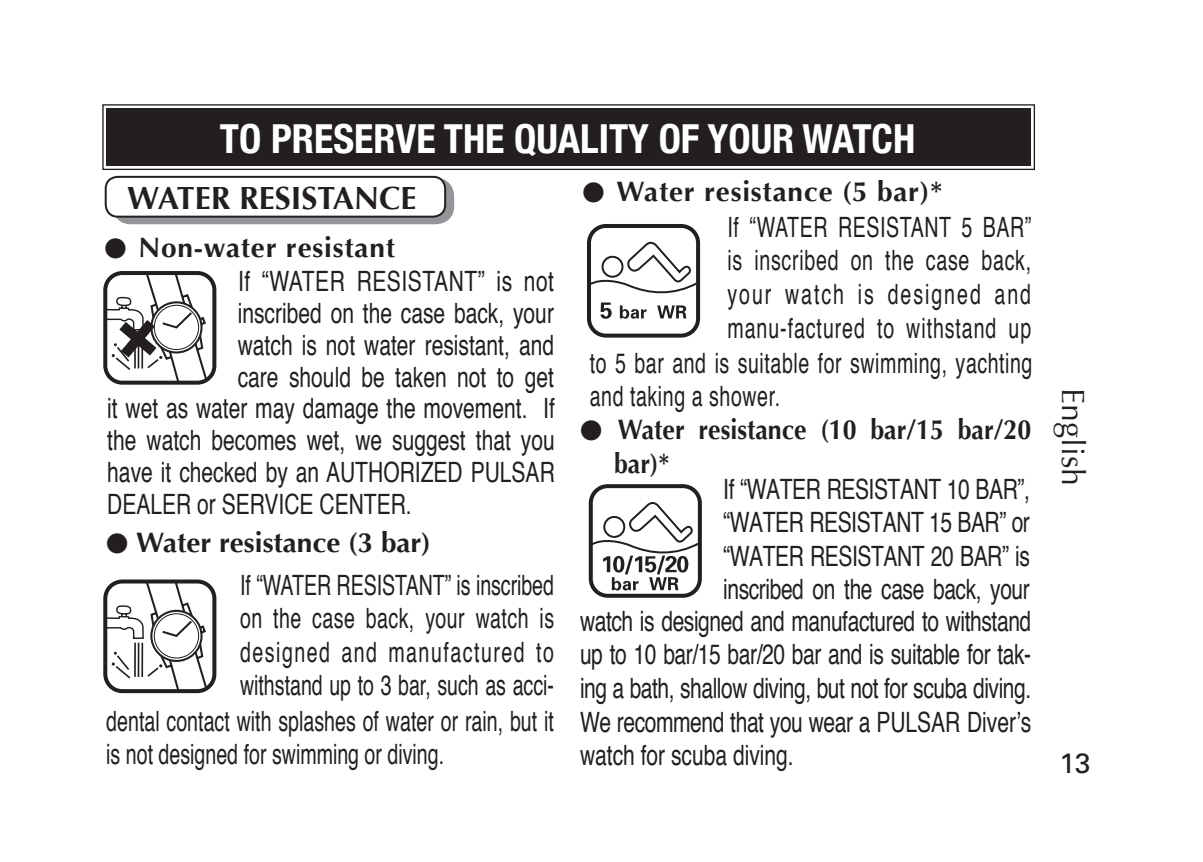
<style>
.page{position:relative;width:1203px;height:862px;background:#fff}
.page>*{position:absolute;margin:0;border:0;box-sizing:border-box;transform-origin:0 0}
.t1{font:700 condensed 40px "Helvetica Neue";color:#fff}
.t2{font:700 32px "Optima";color:#231f20}
.t3{font:32px "Optima";color:#231f20}
.t4{font:28px/33.6px "Helvetica";color:#231f20;text-align:justify;scale:.75 1}
.t5{font:28px/33.6px "Helvetica";color:#231f20;text-align:justify;scale:.7 1}
.t6{font:28px "Helvetica";letter-spacing:.03em;color:#231f20;scale:.7 1}
.t7{font:700 28px "Optima";letter-spacing:.03em;color:#231f20}
.t8{font:700 28px/33.6px "Optima";color:#231f20;scale:.89 1}
.t9{font:28px "Helvetica";letter-spacing:.045em;color:#231f20;scale:.7 1}
.t10{font:28px "Helvetica";letter-spacing:.035em;color:#231f20;scale:.7 1}
.t11{font:28px "Helvetica";letter-spacing:.1em;color:#231f20;scale:.7 1}
.t12{font:700 28px "Optima";color:#231f20}
.t13{font:28px "Univers";color:#231f20}
</style>
<div class="page">
<svg style="left:102px;top:104px;width:933px;height:67px;background:#3a3637"></svg>
<div style="left:109px;top:111px;width:919px;height:52px;border:1px solid #231f20"></div>
<div style="left:115px;top:180px;width:337px;height:42px;background:#939598;border-radius:16px"></div>
<div style="left:113px;top:178px;width:341px;height:46px;border:4px solid #939598;border-radius:16px"></div>
<div style="left:106px;top:177px;width:339px;height:40px;background:#fff;border-radius:12px"></div>
<div style="left:105px;top:176px;width:341px;height:42px;border:2px solid #231f20;border-radius:12px"></div>
<div style="left:103px;top:271px;width:113px;height:114px;border:4px solid #231f20;border-radius:17px"></div>
<svg style="left:104px;top:271px;width:105px;height:114px"></svg>
<svg style="left:592px;top:241px;width:103px;height:78px"></svg>
<div style="left:587px;top:224px;width:113px;height:114px;border:4px solid #231f20;border-radius:17px"></div>
<svg style="left:593px;top:500px;width:108px;height:90px"></svg>
<div style="left:588px;top:484px;width:113px;height:114px;border:4px solid #231f20;border-radius:17px"></div>
<div style="left:103px;top:579px;width:113px;height:114px;border:4px solid #231f20;border-radius:17px"></div>
<svg style="left:104px;top:579px;width:105px;height:114px"></svg>
<h1 class="t1" style="left:220px;top:115px;width:696px">TO PRESERVE THE QUALITY OF YOUR WATCH</h1>
<p class="t2" style="left:127px;top:179px;width:290px">WATER RESISTANCE</p>
<p class="t7" style="left:104px;top:231px;width:292px">● Non-water resistant</p>
<p class="t7" style="left:582px;top:175px;width:361px">● Water resistance (5 bar)*</p>
<p class="t6" style="left:727px;top:203px;width:435px">If “WATER RESISTANT 5 BAR”</p>
<p class="t10" style="left:727px;top:237px;width:435px">is inscribed on the case back,</p>
<p class="t11" style="left:727px;top:270px;width:435px">your watch is designed and</p>
<p class="t9" style="left:727px;top:304px;width:435px">manu-factured to withstand up</p>
<p class="t6" style="left:589px;top:339px;width:634px">to 5 bar and is suitable for swimming, yachting</p>
<p class="t6" style="left:589px;top:373px;width:273px">and taking a shower.</p>
<p class="t4" style="left:238px;top:264px;width:423px;line-height:32px">If “WATER RESISTANT” is not inscribed on the case back, your watch is not water resistant, and care should be taken not to get</p>
<p class="t4" style="left:107px;top:391px;width:598px;line-height:32px">it wet as water may damage the movement. If the watch becomes wet, we suggest that you have it checked by an AUTHORIZED PULSAR DEALER or SERVICE CENTER.</p>
<p class="t8" style="left:614px;top:413px;width:470px;text-indent:-34px">● Water resistance (10 bar/15 bar/20 bar)*</p>
<p class="t4" style="left:723px;top:471px;width:410px">If “WATER RESISTANT 10 BAR”, “WATER RESISTANT 15 BAR” or “WATER RESISTANT 20 BAR” is inscribed on the case back, your</p>
<p class="t12" style="left:106px;top:526px;width:326px">● Water resistance (3 bar)</p>
<p class="t5" style="left:240px;top:567px;width:450px">If “WATER RESISTANT” is inscribed on the case back, your watch is designed and manufactured to withstand up to 3 bar, such as acci-</p>
<p class="t4" style="left:580px;top:603px;width:603px">watch is designed and manufactured to withstand up to 10 bar/15 bar/20 bar and is suitable for tak&shy;ing a bath, shallow diving, but not for scuba diving.<br>We recommend that you wear a PULSAR Diver’s watch for scuba diving.</p>
<p class="t5" style="left:106px;top:703px;width:641px">dental contact with splashes of water or rain, but it is not designed for swimming or diving.</p>
<p class="t3" style="left:1091px;top:388px;width:99px;rotate:90deg">English</p>
<p class="t13" style="left:1058px;top:746px;width:33px">13</p>
</div>
